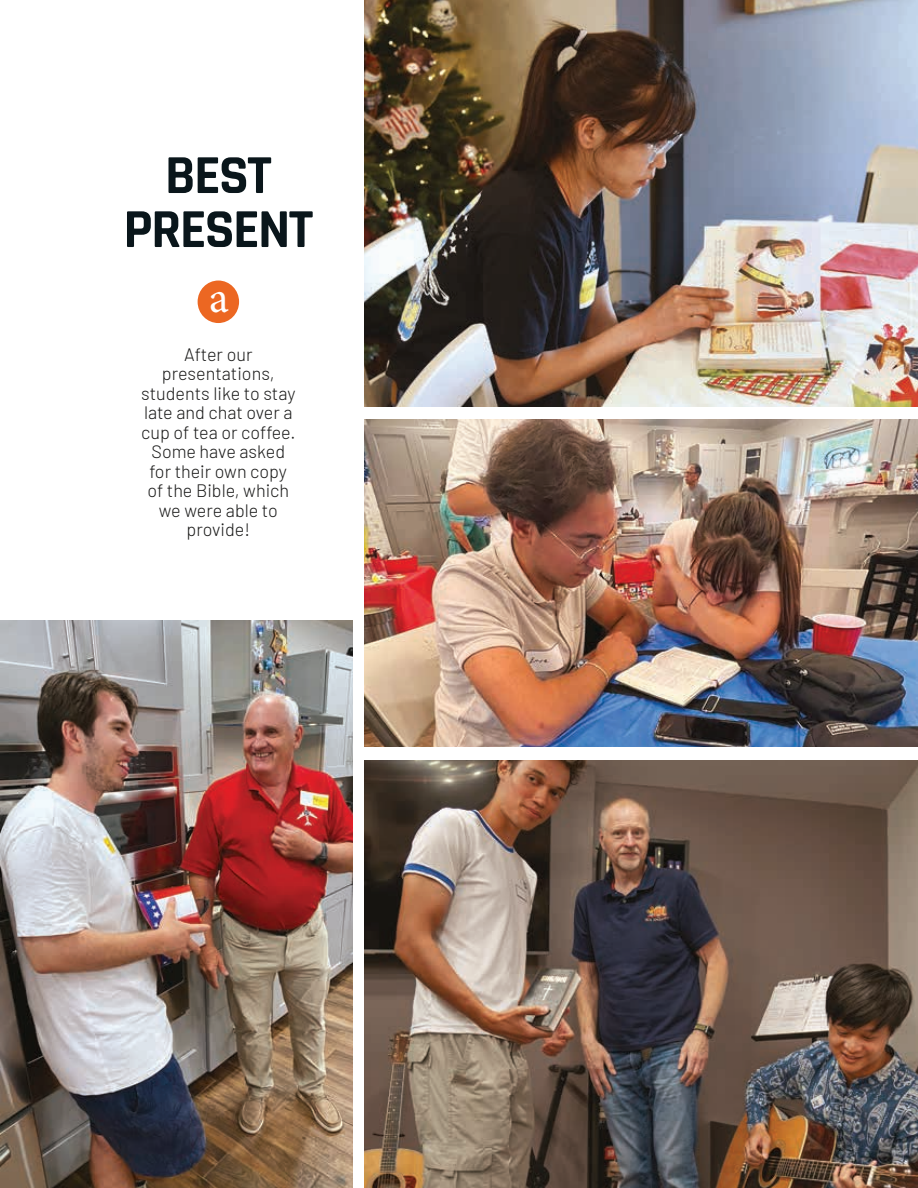
<style>
.page{position:relative;width:918px;height:1188px;background:#fff}
.page>*{position:absolute;margin:0;border:0;box-sizing:border-box;transform-origin:0 0}
.t1{font:700 55.5px/54px "Rajdhani";letter-spacing:-.03em;color:#0a161b;text-align:center}
.t2{font:45px "Minion Pro";color:#fff}
.t3{font:300 18px/19.5px "Barlow";color:#1a1a19;text-align:center}
</style>
<div class="page">
<img style="left:364px;top:0;width:554px;height:406px">
<div style="left:198px;top:281px;width:41px;height:42px;background:#ec6722;border-radius:50%"></div>
<img style="left:364px;top:419px;width:554px;height:328px">
<img style="left:0;top:620px;width:353px;height:568px">
<img style="left:364px;top:760px;width:554px;height:428px">
<h1 class="t1" style="left:123px;top:150px;width:191px">BEST<br>PRESENT</h1>
<h2 class="t2" style="left:209px;top:268px;width:21px">a</h2>
<p class="t3" style="left:141px;top:343px;width:156px">After our presentations, students like to stay late and chat over a cup of tea or coffee.<br>Some have asked for their own copy of the Bible, which we were able to provide!</p>
</div>
